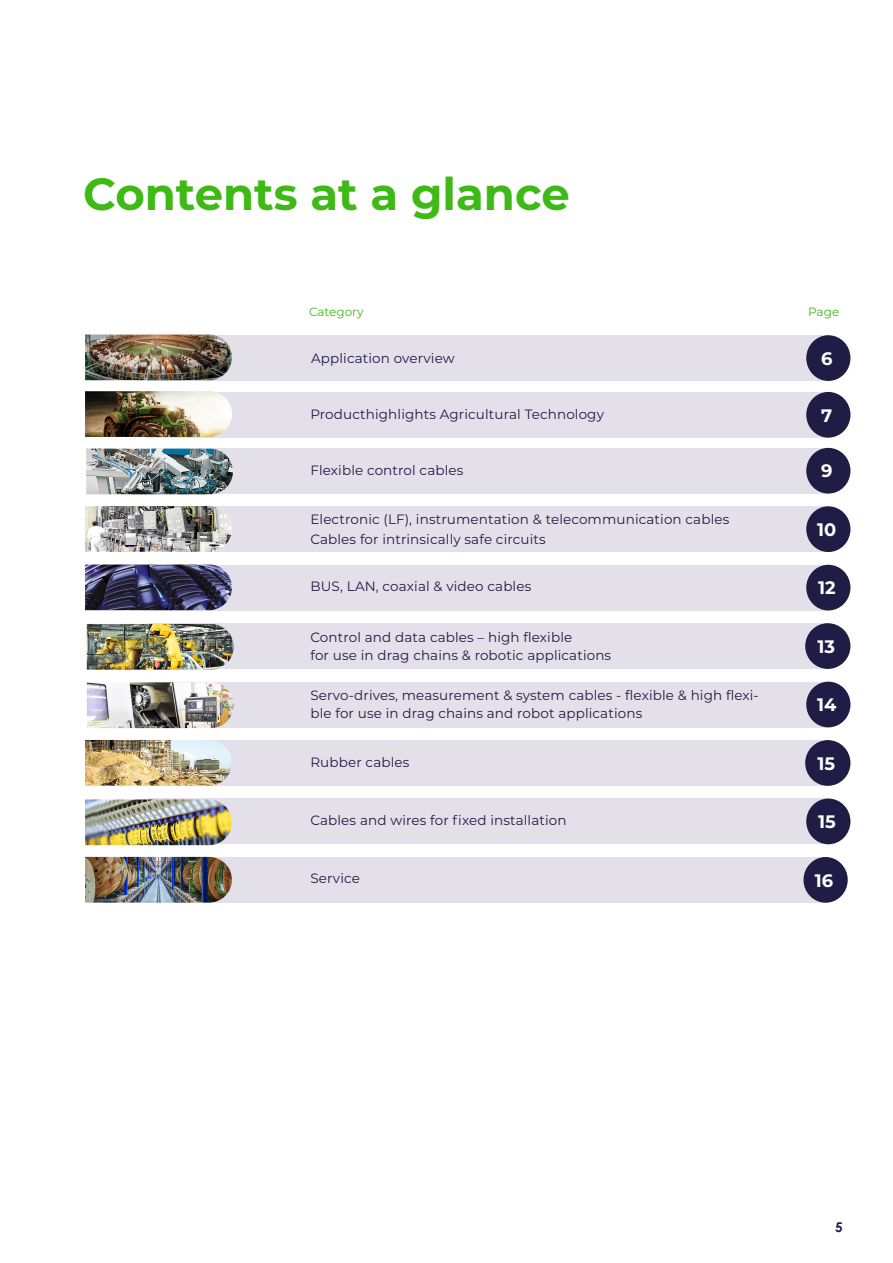
<style>
.page{position:relative;width:893px;height:1263px;background:#fff}
.page>*{position:absolute;margin:0;border:0;box-sizing:border-box;transform-origin:0 0}
.t1{font:700 45px "Montserrat";color:#3eb915}
.t2{font:700 18px "Montserrat";color:#fff}
.t3{font:13.5px/18px "Montserrat";letter-spacing:.01em;color:#1f1c45}
.t4{font:700 13.5px "Century Gothic";color:#1f1c45}
.t5{font:12px "Montserrat";color:#3eb915}
</style>
<div class="page">
<div style="left:145px;top:857px;width:680px;height:46px;background:#e3e0e9"></div>
<div style="left:803px;top:857px;width:45px;height:46px;background:#1f1c45;border-radius:50%"></div>
<hr style="left:0;top:287px;width:1px;height:976px;background:#1f1c45">
<div style="left:147px;top:335px;width:681px;height:46px;background:#e3e0e9"></div>
<div style="left:147px;top:448px;width:681px;height:46px;background:#e3e0e9"></div>
<div style="left:147px;top:506px;width:681px;height:46px;background:#e3e0e9"></div>
<div style="left:147px;top:565px;width:681px;height:45px;background:#e3e0e9"></div>
<div style="left:147px;top:623px;width:681px;height:46px;background:#e3e0e9"></div>
<div style="left:147px;top:682px;width:681px;height:45px;background:#e3e0e9"></div>
<div style="left:806px;top:335px;width:44px;height:46px;background:#1f1c45;border-radius:50%"></div>
<div style="left:806px;top:448px;width:44px;height:46px;background:#1f1c45;border-radius:50%"></div>
<div style="left:806px;top:506px;width:44px;height:46px;background:#1f1c45;border-radius:50%"></div>
<div style="left:806px;top:565px;width:44px;height:45px;background:#1f1c45;border-radius:50%"></div>
<div style="left:805px;top:623px;width:45px;height:46px;background:#1f1c45;border-radius:50%"></div>
<div style="left:806px;top:682px;width:44px;height:45px;background:#1f1c45;border-radius:50%"></div>
<div style="left:147px;top:740px;width:681px;height:46px;background:#e3e0e9"></div>
<div style="left:147px;top:798px;width:681px;height:46px;background:#e3e0e9"></div>
<div style="left:805px;top:740px;width:45px;height:46px;background:#1f1c45;border-radius:50%"></div>
<div style="left:806px;top:798px;width:44px;height:46px;background:#1f1c45;border-radius:50%"></div>
<img style="left:85px;top:857px;width:147px;height:45px">
<img style="left:85px;top:799px;width:147px;height:46px">
<img style="left:86px;top:449px;width:147px;height:45px">
<img style="left:85px;top:506px;width:147px;height:46px">
<img style="left:87px;top:624px;width:147px;height:46px">
<img style="left:87px;top:682px;width:147px;height:46px">
<img style="left:85px;top:740px;width:147px;height:46px">
<img style="left:85px;top:564px;width:147px;height:46px">
<img style="left:85px;top:334px;width:147px;height:46px">
<div style="left:147px;top:392px;width:681px;height:46px;background:#e3e0e9"></div>
<div style="left:806px;top:392px;width:44px;height:46px;background:#1f1c45;border-radius:50%"></div>
<img style="left:85px;top:391px;width:147px;height:46px">
<h1 class="t1" style="left:83px;top:162px;width:488px">Contents at a glance</h1>
<p class="t5" style="left:309px;top:303px;width:56px">Category</p>
<p class="t5" style="left:808px;top:303px;width:33px">Page</p>
<p class="t3" style="left:311px;top:349px;width:145px">Application overview</p>
<h2 class="t2" style="left:821px;top:345px;width:13px">6</h2>
<p class="t3" style="left:310px;top:405px;width:295px">Producthighlights Agricultural Technology</p>
<h2 class="t2" style="left:821px;top:402px;width:13px">7</h2>
<p class="t3" style="left:310px;top:461px;width:154px">Flexible control cables</p>
<p class="t3" style="left:310px;top:509px;width:420px;line-height:19.5px">Electronic (LF), instrumentation &amp; telecommunication cables<br>Cables for intrinsically safe circuits</p>
<p class="t3" style="left:310px;top:577px;width:222px">BUS, LAN, coaxial &amp; video cables</p>
<p class="t3" style="left:310px;top:628px;width:302px">Control and data cables – high flexible<br>for use in drag chains &amp; robotic applications</p>
<p class="t3" style="left:310px;top:686px;width:450px">Servo-drives, measurement &amp; system cables - flexible &amp; high flexi&shy;ble for use in drag chains and robot applications</p>
<p class="t3" style="left:310px;top:753px;width:100px">Rubber cables</p>
<h2 class="t2" style="left:821px;top:458px;width:13px">9</h2>
<h2 class="t2" style="left:817px;top:516px;width:21px">10</h2>
<h2 class="t2" style="left:818px;top:575px;width:19px">12</h2>
<h2 class="t2" style="left:817px;top:633px;width:19px">13</h2>
<h2 class="t2" style="left:817px;top:692px;width:21px">14</h2>
<h2 class="t2" style="left:817px;top:750px;width:19px">15</h2>
<p class="t3" style="left:310px;top:811px;width:258px">Cables and wires for fixed installation</p>
<h2 class="t2" style="left:818px;top:809px;width:19px">15</h2>
<p class="t3" style="left:310px;top:868px;width:51px">Service</p>
<h2 class="t2" style="left:815px;top:867px;width:20px">16</h2>
<p class="t4" style="left:835px;top:1217px;width:9px">5</p>
</div>
